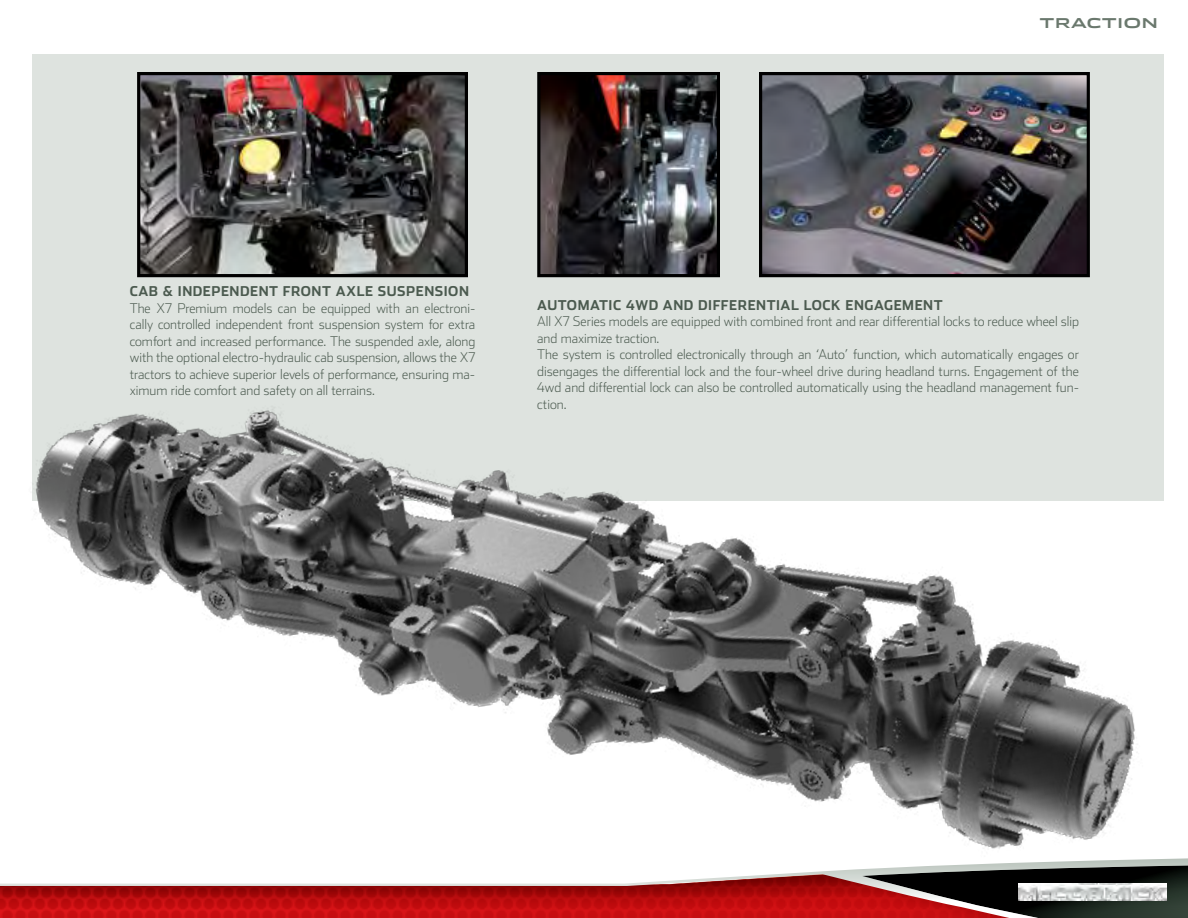
<style>
.page{position:relative;width:1188px;height:918px;background:#fff}
.page>*{position:absolute;margin:0;border:0;box-sizing:border-box;transform-origin:0 0}
.t1{font:200 13.5px/16.5px "Stainless";color:#4b5a4f;text-align:justify}
.t2{font:700 13.5px "Stainless";letter-spacing:.04em;color:#4b5a4f}
.t3{font:700 13.5px "Stainless Ext";letter-spacing:.05em;color:#6a786d}
</style>
<div class="page">
<div style="left:848px;top:852px;width:340px;height:66px;background:#000;opacity:.75"></div>
<div style="left:33px;top:54px;width:1131px;height:446px;background:#dee3df"></div>
<img style="left:2px;top:310px;width:1170px;height:608px">
<img style="left:137px;top:72px;width:331px;height:206px">
<svg style="left:537px;top:72px;width:183px;height:206px;background:#3b3739"></svg>
<img style="left:759px;top:72px;width:331px;height:206px">
<p class="t3" style="left:1039px;top:15px;width:120px">TRACTION</p>
<p class="t2" style="left:130px;top:283px;width:341px">CAB &amp; INDEPENDENT FRONT AXLE SUSPENSION</p>
<p class="t1" style="left:130px;top:300px;width:347px">The X7 Premium models can be equipped with an electroni&shy;cally controlled independent front suspension system for extra comfort and increased performance. The suspended axle, along with the optional electro-hydraulic cab suspension, allows the X7 tractors to achieve superior levels of performance, ensuring ma&shy;ximum ride comfort and safety on all terrains.</p>
<p class="t2" style="left:537px;top:296px;width:407px">AUTOMATIC 4WD AND DIFFERENTIAL LOCK ENGAGEMENT</p>
<p class="t1" style="left:537px;top:313px;width:543px;text-align:left">All X7 Series models are equipped with combined front and rear differential locks to reduce wheel slip and maximize traction.<br>The system is controlled electronically through an ‘Auto’ function, which automatically engages or disengages the differential lock and the four-wheel drive during headland turns. Engagement of the 4wd and differential lock can also be controlled automatically using the headland management fun&shy;ction.</p>
</div>
